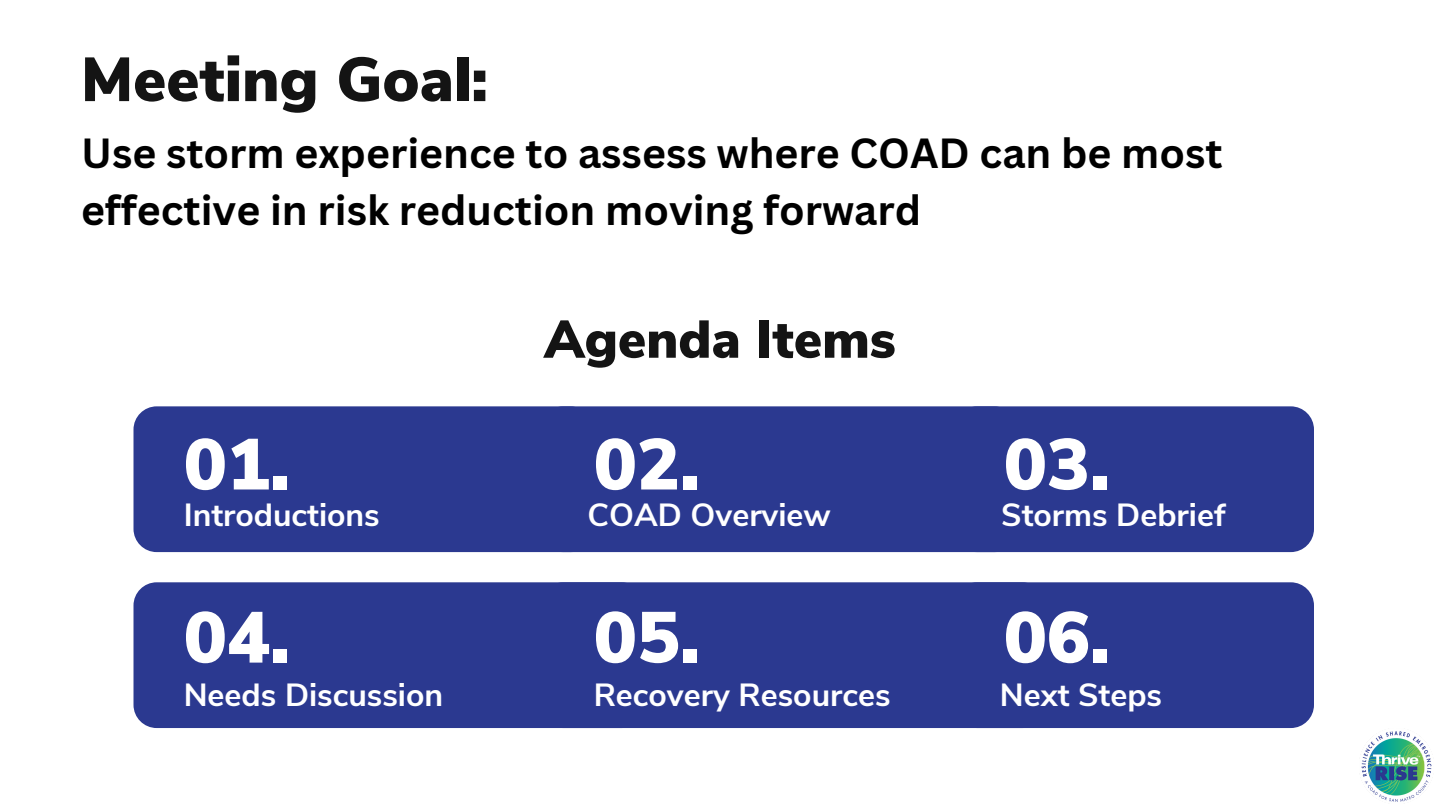
<style>
.page{position:relative;width:1440px;height:810px;background:#fff}
.page>*{position:absolute;margin:0;border:0;box-sizing:border-box;transform-origin:0 0}
.t1{font:900 72px "Nunito Sans";color:#fff}
.t2{font:900 62px "Nunito Sans";color:#141414}
.t3{font:900 53px "Nunito Sans";color:#141414}
.t4{font:700 41px/57px "Canva Sans";color:#000}
.t5{font:700 32px "Nunito Sans";color:#fff}
</style>
<div class="page">
<div style="left:134px;top:406px;width:460px;height:146px;background:#2b3990;border-radius:23px"></div>
<div style="left:540px;top:406px;width:478px;height:146px;background:#2b3990;border-radius:23px"></div>
<div style="left:954px;top:406px;width:359px;height:146px;background:#2b3990;border-radius:23px"></div>
<div style="left:540px;top:582px;width:506px;height:146px;background:#2b3990;border-radius:23px"></div>
<div style="left:954px;top:582px;width:359px;height:146px;background:#2b3990;border-radius:23px"></div>
<div style="left:134px;top:582px;width:510px;height:146px;background:#2b3990;border-radius:23px"></div>
<img style="left:1361px;top:731px;width:71px;height:71px">
<h2 class="t2" style="left:81px;top:38px;width:409px">Meeting Goal:</h2>
<p class="t4" style="left:81px;top:124px;width:1143px">Use storm experience to assess where COAD can be most effective in risk reduction moving forward</p>
<p class="t3" style="left:544px;top:304px;width:353px">Agenda Items</p>
<h1 class="t1" style="left:184px;top:417px;width:107px">01.</h1>
<h1 class="t1" style="left:594px;top:417px;width:108px">02.</h1>
<h1 class="t1" style="left:1004px;top:417px;width:107px">03.</h1>
<p class="t5" style="left:184px;top:493px;width:198px">Introductions</p>
<p class="t5" style="left:587px;top:493px;width:245px">COAD Overview</p>
<p class="t5" style="left:1001px;top:493px;width:226px">Storms Debrief</p>
<h1 class="t1" style="left:184px;top:590px;width:107px">04.</h1>
<h1 class="t1" style="left:594px;top:590px;width:107px">05.</h1>
<h1 class="t1" style="left:1004px;top:590px;width:107px">06.</h1>
<p class="t5" style="left:184px;top:673px;width:261px">Needs Discussion</p>
<p class="t5" style="left:594px;top:673px;width:298px">Recovery Resources</p>
<p class="t5" style="left:1000px;top:673px;width:164px">Next Steps</p>
</div>
